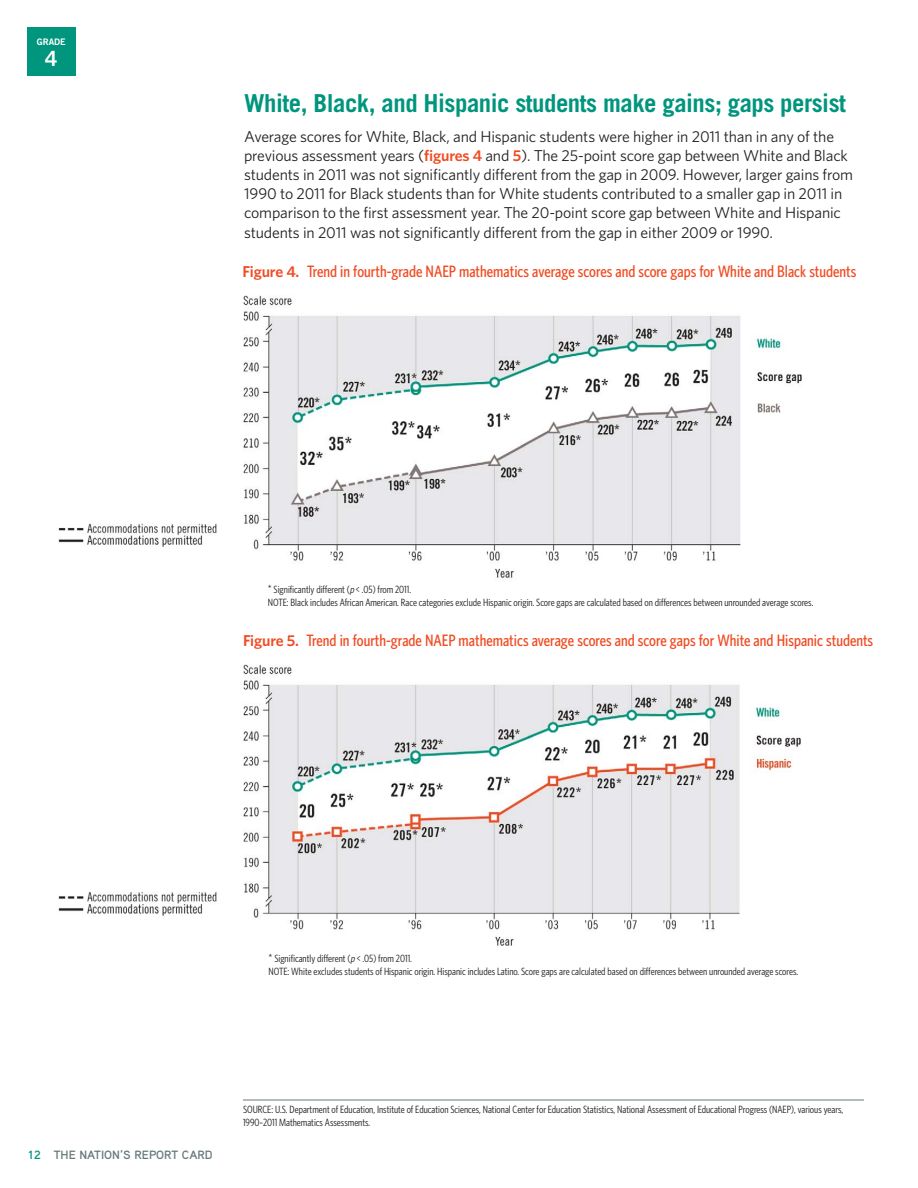
<style>
.page{position:relative;width:918px;height:1188px;background:#fff}
.page>*{position:absolute;margin:0;border:0;box-sizing:border-box;transform-origin:0 0}
.t1{font:700 24.75px "Trade Gothic LT Std";letter-spacing:-.02em;color:#00957d}
.t2{font:21px "Trade Gothic LT Std Bd 2";color:#fff}
.t3{font:500 16.5px "Whitney Condensed";color:#f04b22}
.t4{font:15.75px/19px "Whitney";letter-spacing:-.01em;color:#231f20}
.t5{font:700 12px "Aaux Pro OT";color:#687979}
.t6{font:10.5px/12.8px "Whitney Condensed";color:#231f20}
.t7{font:9px "Trade Gothic LT Std Bd 2";letter-spacing:-.01em;color:#fff}
.s1{font-weight:600;color:#f04b22}
.s2{font-family:"Whitney";font-weight:600;font-size:15.75px}
.s3{font-size:13.5px}
.s4{font-style:italic}
.s5{color:#00957d}
</style>
<div class="page">
<hr style="left:243px;top:1100px;width:621px;height:1px;background:#687979">
<div style="left:27px;top:27px;width:49px;height:49px;background:#00957d"></div>
<img style="left:58px;top:523px;width:159px;height:24px">
<img style="left:243px;top:295px;width:559px;height:283px">
<img style="left:58px;top:892px;width:159px;height:24px">
<img style="left:243px;top:664px;width:558px;height:282px">
<p class="t7" style="left:37px;top:36px;width:30px">GRADE</p>
<h2 class="t2" style="left:45px;top:45px;width:14px">4</h2>
<h3 class="t1" style="left:244px;top:88px;width:603px">White, Black, and Hispanic students make gains; gaps persist</h3>
<p class="t4" style="left:244px;top:127px;width:610px">Average scores for White, Black, and Hispanic students were higher in 2011 than in any of the previous assessment years (<span class="s1">figures 4</span> and <span class="s1">5</span>). The 25-point score gap between White and Black students in 2011 was not significantly different from the gap in 2009. However, larger gains from 1990 to 2011 for Black students than for White students contributed to a smaller gap in 2011 in comparison to the first assessment year. The 20-point score gap between White and Hispanic students in 2011 was not significantly different from the gap in either 2009 or 1990.</p>
<p class="t3" style="left:243px;top:261px;width:615px"><span class="s2">Figure 4.</span> Trend in fourth-grade NAEP mathematics average scores and score gaps for White and Black students</p>
<p class="t6" style="left:268px;top:583px;width:547px"><span class="s3">*</span> Significantly different (<span class="s4">p</span> &lt; .05) from 2011.<br>NOTE: Black includes African American. Race categories exclude Hispanic origin. Score gaps are calculated based on differences between unrounded average scores.</p>
<p class="t3" style="left:243px;top:630px;width:632px"><span class="s2">Figure 5.</span> Trend in fourth-grade NAEP mathematics average scores and score gaps for White and Hispanic students</p>
<p class="t6" style="left:268px;top:952px;width:531px"><span class="s3">*</span> Significantly different (<span class="s4">p</span> &lt; .05) from 2011.<br>NOTE: White excludes students of Hispanic origin. Hispanic includes Latino. Score gaps are calculated based on differences between unrounded average scores.</p>
<p class="t5" style="left:28px;top:1147px;width:186px"><span class="s5">12</span> THE NATION’S REPORT CARD</p>
<p class="t6" style="left:243px;top:1103px;width:602px">SOURCE: U.S. Department of Education, Institute of Education Sciences, National Center for Education Statistics, National Assessment of Educational Progress (NAEP), various years,<br>1990–2011 Mathematics Assessments.</p>
</div>
